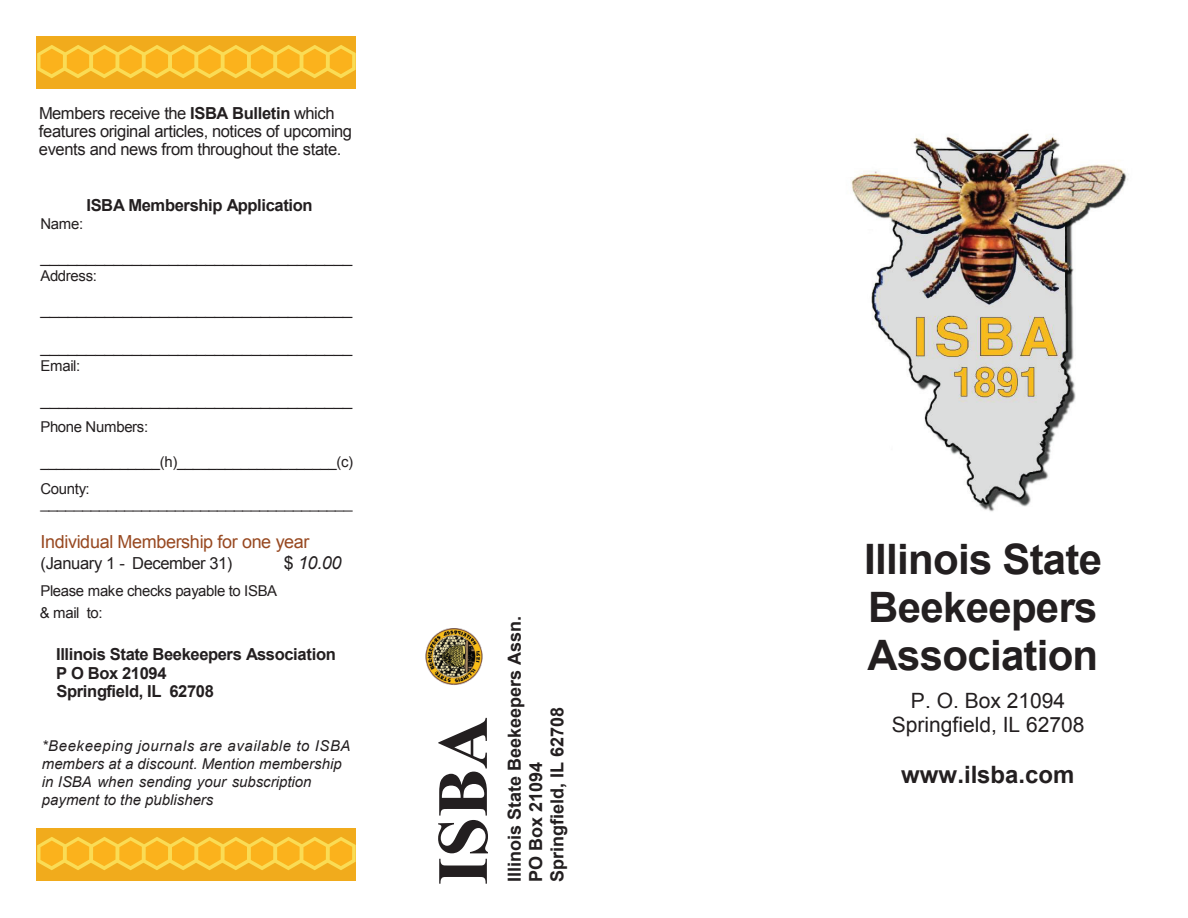
<style>
.page{position:relative;width:1188px;height:918px;background:#fff}
.page>*{position:absolute;margin:0;border:0;box-sizing:border-box;transform-origin:0 0}
.t1{font:700 72px "Times New Roman";color:#231f20}
.t2{font:700 42px/48.3px "Arial";letter-spacing:-.015em;color:#231f20;text-align:justify}
.t3{font:700 24px "Arial";color:#231f20}
.t4{font:21px/24.2px "Arial";color:#231f20;text-align:center}
.t5{font:700 18px/21.3px "Arial";color:#231f20}
.t6{font:18px "Arial";letter-spacing:-.015em;color:#984921}
.t7{font:italic 18px "Arial";color:#231f20}
.t8{font:16.5px/18px "Arial";letter-spacing:-.025em;color:#231f20}
.t9{font:700 16.5px/19px "Arial";letter-spacing:-.025em;color:#231f20}
.t10{font:italic 16.5px "Arial";color:#231f20}
.t11{font:15px/17.2px "Arial";letter-spacing:-.025em;color:#231f20;scale:1.15 1}
.t12{font:italic 15px/18px "Arial";letter-spacing:.005em;color:#231f20}
.t13{font:15px/26.2px "Arial";letter-spacing:-.025em;color:#231f20}
.t14{font:12.45px "Arial";color:#231f20;scale:1.26 1}
.s1{font-weight:700}
.s2{font-style:normal}
</style>
<div class="page">
<img style="left:851px;top:133px;width:277px;height:379px">
<img style="left:425px;top:628px;width:58px;height:57px">
<div style="left:36px;top:36px;width:320px;height:52px;background:#f1ab1c"></div>
<div style="left:36px;top:829px;width:320px;height:52px;background:#f1ab1c"></div>
<svg style="left:37px;top:837px;width:319px;height:33px"></svg>
<svg style="left:37px;top:45px;width:319px;height:33px"></svg>
<p class="t8" style="left:39px;top:104px;width:315px">Members receive the <span class="s1">ISBA Bulletin</span> which features original articles, notices of upcoming events and news from throughout the state.</p>
<p class="t9" style="left:86px;top:196px;width:228px">ISBA Membership Application</p>
<p class="t13" style="left:40px;top:211px;width:44px">Name:</p>
<p class="t11" style="left:40px;top:250px;width:273px">__________________________________<br>Address:</p>
<p class="t11" style="left:41px;top:301px;width:273px">__________________________________</p>
<p class="t11" style="left:41px;top:340px;width:273px">__________________________________</p>
<p class="t13" style="left:40px;top:353px;width:41px">Email:</p>
<p class="t11" style="left:41px;top:393px;width:273px">__________________________________</p>
<p class="t13" style="left:40px;top:414px;width:109px">Phone Numbers:</p>
<p class="t13" style="left:40px;top:449px;width:314px">_______________(h)____________________(c)<br>County:</p>
<p class="t14" style="left:41px;top:496px;width:249px">_____________________________________</p>
<p class="t6" style="left:40px;top:530px;width:271px">Individual Membership for one year</p>
<p class="t8" style="left:40px;top:554px;width:193px">(January 1 - December 31)</p>
<p class="t7" style="left:284px;top:551px;width:59px"><span class="s2">$</span> 10.00</p>
<p class="t13" style="left:40px;top:580px;width:239px;line-height:21.8px">Please make checks payable to ISBA &amp; mail to:</p>
<p class="t9" style="left:56px;top:645px;width:281px">Illinois State Beekeepers Association<br>P O Box 21094<br>Springfield, IL 62708</p>
<p class="t12" style="left:42px;top:737px;width:310px">*Beekeeping journals are available to ISBA members at a discount. Mention membership in ISBA when sending your subscription payment to the publishers</p>
<p class="t10" style="left:154px;top:780px;width:6px">.</p>
<h1 class="t1" style="left:413px;top:885px;width:170px;rotate:-90deg">ISBA</h1>
<p class="t5" style="left:504px;top:882px;width:268px;rotate:-90deg">Illinois State Beekeepers Assn.<br>PO Box 21094<br>Springfield, IL 62708</p>
<h2 class="t2" style="left:864px;top:536px;width:240px">Illinois State Beekeepers Association</h2>
<h3 class="t4" style="left:892px;top:689px;width:194px">P. O. Box 21094<br>Springfield, IL 62708</h3>
<h3 class="t3" style="left:901px;top:759px;width:175px">www.ilsba.com</h3>
</div>
